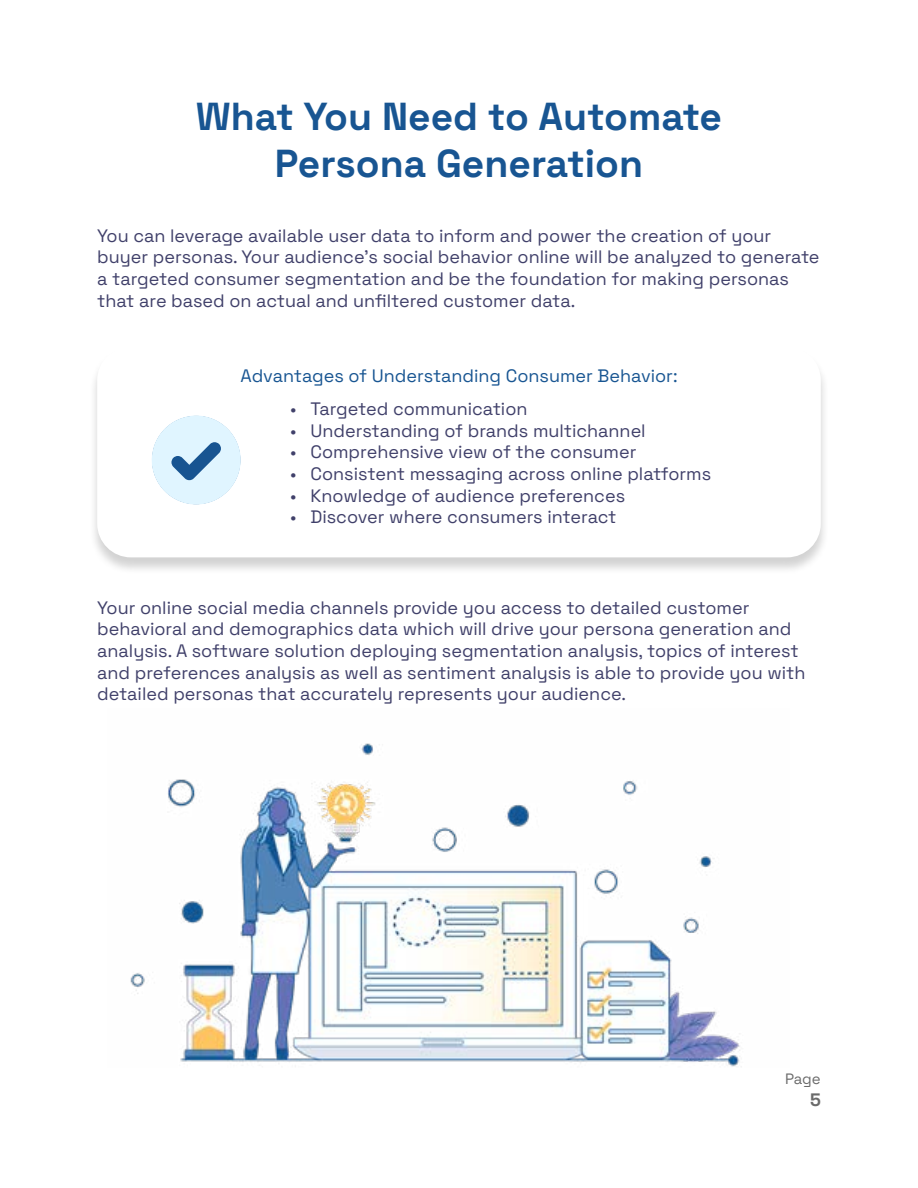
<style>
.page{position:relative;width:918px;height:1188px;background:#fff}
.page>*{position:absolute;margin:0;border:0;box-sizing:border-box;transform-origin:0 0}
.t1{font:300 39px/46.8px "Space Grotesk";color:#185592;text-align:center}
.t2{font:300 18px/21.6px "Space Grotesk";color:#40406a}
.t3{font:300 18px "Space Grotesk";color:#185592}
.t4{font:300 18px "Space Grotesk";color:#6a6a6a}
.t5{font:300 15px "Space Grotesk";color:#6a6a6a}
</style>
<div class="page">
<img style="left:130px;top:743px;width:610px;height:324px">
<div style="left:89px;top:348px;width:740px;height:226px;background:#000;opacity:.18"></div>
<div style="left:97px;top:346px;width:724px;height:211px;background:#fff;border-radius:34px"></div>
<svg style="left:152px;top:416px;width:89px;height:89px"></svg>
<h1 class="t1" style="left:196px;top:91px;width:528px">What You Need to Automate<br>Persona Generation</h1>
<p class="t2" style="left:97px;top:224px;width:724px">You can leverage available user data to inform and power the creation of your buyer personas. Your audience’s social behavior online will be analyzed to generate a targeted consumer segmentation and be the foundation for making personas that are based on actual and unfiltered customer data.</p>
<p class="t3" style="left:240px;top:362px;width:439px">Advantages of Understanding Consumer Behavior:</p>
<p class="t2" style="left:290px;top:397px;width:239px">• Targeted communication</p>
<p class="t2" style="left:290px;top:419px;width:357px">• Understanding of brands multichannel</p>
<p class="t2" style="left:290px;top:440px;width:348px">• Comprehensive view of the consumer</p>
<p class="t2" style="left:290px;top:462px;width:423px">• Consistent messaging across online platforms</p>
<p class="t2" style="left:290px;top:483px;width:336px">• Knowledge of audience preferences</p>
<p class="t2" style="left:290px;top:505px;width:328px">• Discover where consumers interact</p>
<p class="t2" style="left:97px;top:596px;width:710px">Your online social media channels provide you access to detailed customer behavioral and demographics data which will drive your persona generation and analysis. A software solution deploying segmentation analysis, topics of interest and preferences analysis as well as sentiment analysis is able to provide you with detailed personas that accurately represents your audience.</p>
<p class="t5" style="left:785px;top:1068px;width:37px">Page</p>
<p class="t4" style="left:810px;top:1086px;width:12px">5</p>
</div>
